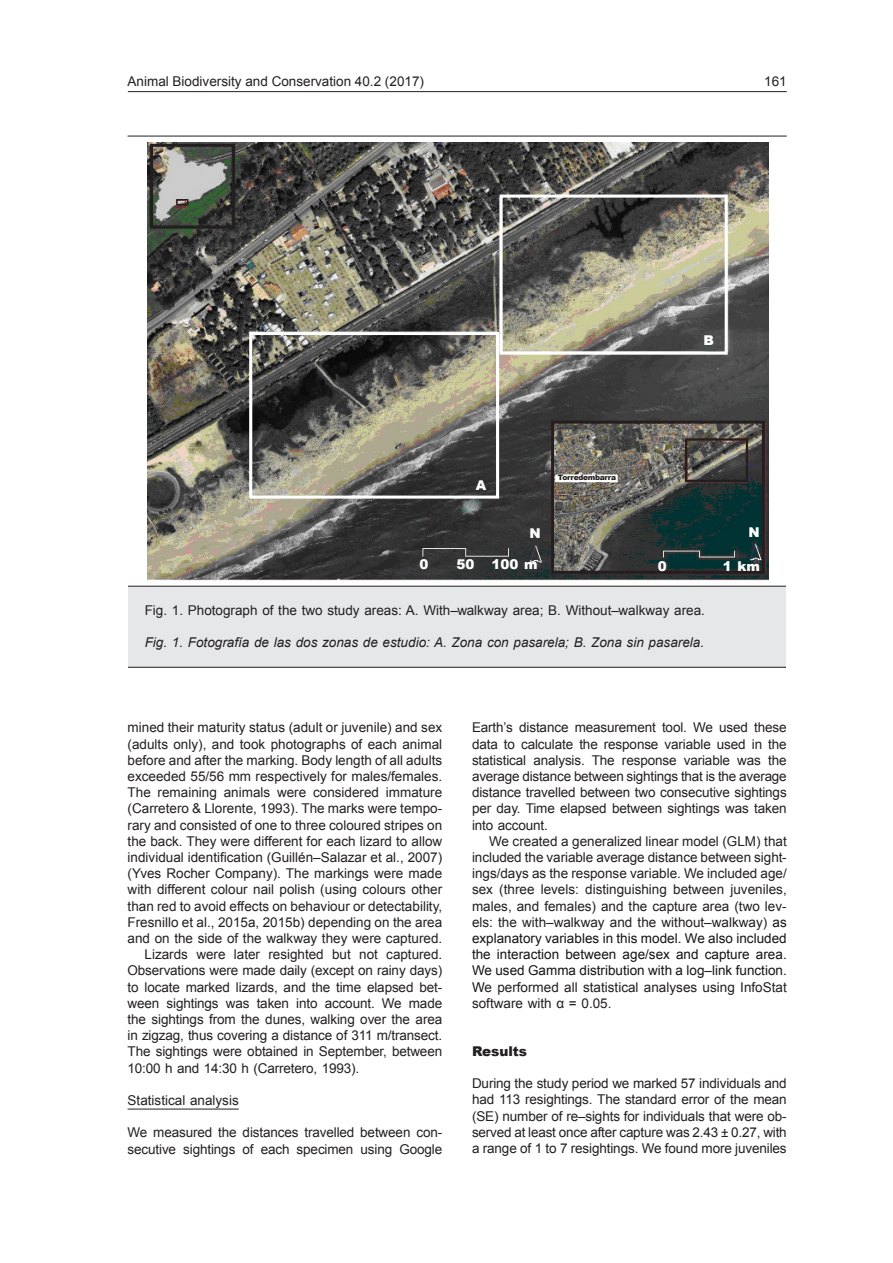
<style>
.page{position:relative;width:893px;height:1263px;background:#fff}
.page>*{position:absolute;margin:0;border:0;box-sizing:border-box;transform-origin:0 0}
.Normal_1º_ang{font:13.5px/16.2px "Arial";letter-spacing:-.01em;color:#231f20;text-align:justify}
.Normal_ult_ang{font:13.5px/16.2px "Arial";color:#231f20;text-align:justify}
.Norm_sult_ang{font:13.5px/16.2px "Arial";letter-spacing:-.01em;color:#231f20;text-align:justify}
.Peu_1_ang{font:13.5px "Arial";color:#231f20}
.Peu_2_esp{font:italic 13.5px "Arial";color:#231f20}
.Subtítol_2{font:13.5px "Arial";color:#231f20}
.Figures-blanc{font:900 13.5px "Arial";color:#fff}
.Subtítol_1{font:900 13.5px "Arial";color:#231f20}
.Figures-negre{font:900 13.5px "Arial";color:#fff}
.Normal_ang{font:13.5px "Arial";color:#231f20}
.Figures-negre-2{font:900 7.5px "Arial";letter-spacing:-.04em;color:#231f20}
.s1{color:#131413}
</style>
<div class="page">
<hr style="left:128px;top:91px;width:659px;height:1px;background:#231f20">
<div style="left:106px;top:586px;width:703px;height:81px;background:#e6e7e9"></div>
<div style="left:106px;top:586px;width:704px;height:82px;border:1px solid #231f20"></div>
<div style="left:787px;top:554px;width:52px;height:152px;background:#fff"></div>
<div style="left:75px;top:564px;width:53px;height:142px;background:#fff"></div>
<img style="left:148px;top:142px;width:620px;height:439px">
<hr style="left:128px;top:1109px;width:111px;height:1px;background:#231f20">
<hr style="left:128px;top:136px;width:659px;height:1px;background:#231f20">
<div style="left:249px;top:332px;width:250px;height:167px;border:3px solid #fff"></div>
<div style="left:500px;top:195px;width:228px;height:160px;border:3px solid #fff"></div>
<div style="left:150px;top:144px;width:85px;height:85px;border:3px solid #231f20"></div>
<div style="left:176px;top:199px;width:12px;height:6px;border:2px solid #231f20"></div>
<div style="left:551px;top:421px;width:214px;height:153px;border:3px solid #231f20"></div>
<div style="left:685px;top:438px;width:63px;height:44px;border:2px solid #231f20"></div>
<p class="Normal_1º_ang" style="left:128px;top:73px;width:298px">Animal Biodiversity and Conservation 40.2 (2017)</p>
<p class="Normal_ang" style="left:764px;top:72px;width:24px">161</p>
<p class="Figures-negre" style="left:476px;top:476px;width:12px">A</p>
<p class="Figures-negre-2" style="left:558px;top:472px;width:60px">Torredembarra</p>
<p class="Figures-negre" style="left:704px;top:330px;width:12px">B</p>
<p class="Figures-negre" style="left:530px;top:524px;width:13px">N</p>
<p class="Figures-negre" style="left:749px;top:523px;width:13px">N</p>
<p class="Figures-blanc" style="left:658px;top:556px;width:11px">0</p>
<p class="Figures-blanc" style="left:723px;top:556px;width:39px">1 km</p>
<p class="Figures-blanc" style="left:419px;top:554px;width:11px">0</p>
<p class="Figures-blanc" style="left:456px;top:554px;width:20px">50</p>
<p class="Figures-blanc" style="left:491px;top:554px;width:48px">100 m</p>
<p class="Peu_1_ang" style="left:145px;top:601px;width:562px">Fig. 1. Photograph of the two study areas: A. With–walkway area; B. Without–walkway area.</p>
<p class="Peu_2_esp" style="left:145px;top:634px;width:561px">Fig. 1. Fotografía de las dos zonas de estudio: A. Zona con pasarela; B. Zona sin pasarela.</p>
<p class="Normal_1º_ang" style="left:128px;top:720px;width:316px">mined their maturity status (adult or juvenile) and sex (adults only), and took photographs of each animal before and after the marking. Body length of all adults exceeded 55/56 mm respectively for males/females.<br>The remaining animals were considered immature (Carretero &amp; Llorente, 1993). The marks were tempo&shy;rary and consisted of one to three coloured stripes on the back. They were different for each lizard to allow individual identification (Guillén–Salazar et al., 2007) (Yves Rocher Company). The markings were made with different colour nail polish (using colours other than red to avoid effects on behaviour or detectability, Fresnillo et al., 2015a, 2015b) depending on the area and on the side of the walkway they were captured.</p>
<p class="Norm_sult_ang" style="left:128px;top:946px;width:316px;text-indent:17px">Lizards were later resighted but not captured.<br>Observations were made daily (except on rainy days) to locate marked lizards, and the time elapsed bet&shy;ween sightings was taken into account. We made the sightings from the dunes, walking over the area in zigzag, thus covering a distance of 311 m/transect.<br>The sightings were obtained in September, between 10:00 h and 14:30 h (Carretero, 1993).</p>
<p class="Subtítol_2" style="left:128px;top:1091px;width:113px">Statistical analysis</p>
<p class="Normal_1º_ang" style="left:128px;top:1124px;width:316px">We measured the distances travelled between con&shy;secutive sightings of each specimen using Google</p>
<p class="Normal_1º_ang" style="left:472px;top:720px;width:316px">Earth’s distance measurement tool. We used these data to calculate the response variable used in the statistical analysis. The response variable was the average distance between sightings that is the average distance travelled between two consecutive sightings per day. Time elapsed between sightings was taken into account.</p>
<p class="Normal_ult_ang" style="left:472px;top:833px;width:316px;text-indent:17px">We created a generalized linear model (GLM) that included the variable average distance between sight&shy;ings/days as the response variable. We included age/ sex (three levels: distinguishing between juveniles, males, and females) and the capture area (two lev&shy;els: the with–walkway and the without–walkway) <span class="s1">as explanatory variables in this model. We also included the interaction between age/sex and capture area.<br>We used Gamma distribution with a log</span>–<span class="s1">link function.<br>W</span>e performed all statistical analyses using InfoStat software with α = 0.05.</p>
<p class="Subtítol_1" style="left:472px;top:1041px;width:57px">Results</p>
<p class="Normal_1º_ang" style="left:472px;top:1075px;width:316px">During the study period we marked 57 individuals and had 113 resightings. The standard error of the mean (SE) number of re–sights for individuals that were ob&shy;served at least once after capture was 2.43 ± 0.27, with a range of 1 to 7 resightings. We found more juveniles</p>
</div>
